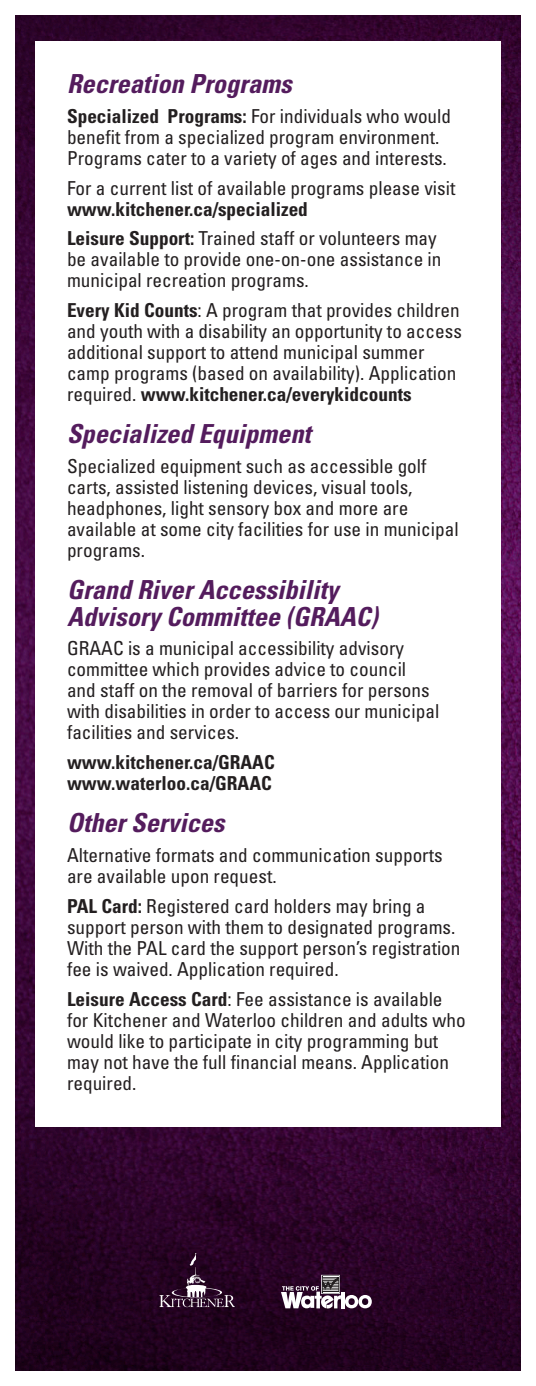
<style>
.page{position:relative;width:536px;height:1386px;background:#fff}
.page>*{position:absolute;margin:0;border:0;box-sizing:border-box;transform-origin:0 0}
.t1{font:italic 700 condensed 26.25px/26.2px "Univers";color:#541c5d}
.t2{font:condensed 19.25px/21px "Univers";color:#231f20}
.t3{font:700 condensed 19.25px/21px "Univers";color:#231f20}
.s1{font-weight:700}
</style>
<div class="page">
<img style="left:16px;top:16px;width:504px;height:1354px">
<div style="left:35px;top:41px;width:465px;height:1085px;background:#fff"></div>
<svg style="left:159px;top:1253px;width:76px;height:54px;background:#3f223c"></svg>
<svg style="left:281px;top:1275px;width:90px;height:34px"></svg>
<h3 class="t1" style="left:67px;top:70px;width:226px">Recreation Programs</h3>
<p class="t2" style="left:67px;top:105px;width:385px"><span class="s1">Specialized Programs:</span> For individuals who would benefit from a specialized program environment.<br>Programs cater to a variety of ages and interests.</p>
<p class="t2" style="left:67px;top:177px;width:390px">For a current list of available programs please visit</p>
<h4 class="t3" style="left:67px;top:198px;width:242px">www.kitchener.ca/specialized</h4>
<p class="t2" style="left:67px;top:228px;width:376px"><span class="s1">Leisure Support:</span> Trained staff or volunteers may be available to provide one-on-one assistance in municipal recreation programs.</p>
<p class="t2" style="left:67px;top:300px;width:396px"><span class="s1">Every Kid Counts</span>: A program that provides children and youth with a disability an opportunity to access additional support to attend municipal summer camp programs (based on availability). Application required. <span class="s1">www.kitchener.ca/everykidcounts</span></p>
<h3 class="t1" style="left:67px;top:421px;width:245px">Specialized Equipment</h3>
<p class="t2" style="left:67px;top:456px;width:393px">Specialized equipment such as accessible golf carts, assisted listening devices, visual tools, headphones, light sensory box and more are available at some city facilities for use in municipal programs.</p>
<h3 class="t1" style="left:67px;top:577px;width:312px">Grand River Accessibility<br>Advisory Committee (GRAAC)</h3>
<p class="t2" style="left:67px;top:638px;width:374px">GRAAC is a municipal accessibility advisory committee which provides advice to council and staff on the removal of barriers for persons with disabilities in order to access our municipal facilities and services.</p>
<p class="t3" style="left:67px;top:752px;width:209px">www.kitchener.ca/GRAAC www.waterloo.ca/GRAAC</p>
<h3 class="t1" style="left:67px;top:810px;width:159px">Other Services</h3>
<p class="t2" style="left:67px;top:844px;width:377px">Alternative formats and communication supports are available upon request.</p>
<p class="t2" style="left:67px;top:895px;width:395px"><span class="s1">PAL Card:</span> Registered card holders may bring a support person with them to designated programs.<br>With the PAL card the support person’s registration fee is waived. Application required.</p>
<p class="t2" style="left:67px;top:988px;width:400px"><span class="s1">Leisure Access Card</span>: Fee assistance is available for Kitchener and Waterloo children and adults who would like to participate in city programming but may not have the full financial means. Application required.</p>
</div>
